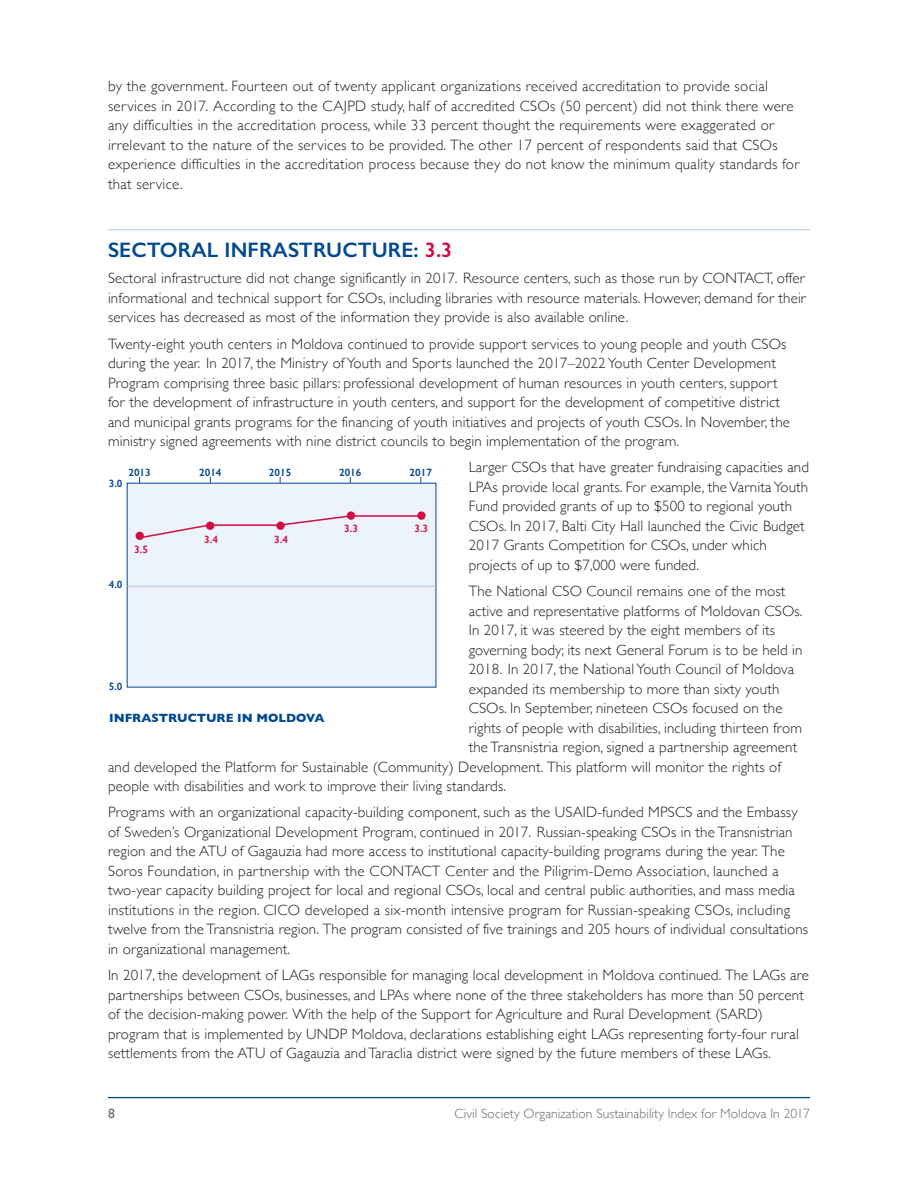
<style>
.page{position:relative;width:918px;height:1188px;background:#fff}
.page>*{position:absolute;margin:0;border:0;box-sizing:border-box;transform-origin:0 0}
.t1{font:600 21px "Gill Sans";letter-spacing:.005em;color:#014990}
.t2{font:300 15px/19.5px "Gill Sans";letter-spacing:.01em;color:#231f20}
.t3{font:300 13.5px "Gill Sans";letter-spacing:.005em;color:#69696c}
.t4{font:13.5px "Gill Sans";color:#69696c}
.t5{font:700 12.15px "Gill Sans";color:#014990}
.t6{font:600 10.65px "Gill Sans";color:#014990}
.t7{font:600 10.65px "Gill Sans";color:#d20d44}
.s1{color:#d20d44}
</style>
<div class="page">
<hr style="left:108px;top:1097px;width:702px;height:1px;background:#014990">
<hr style="left:108px;top:229px;width:702px;height:1px;background:#afcae9">
<div style="left:127px;top:483px;width:309px;height:204px;background:#edf3fa"></div>
<hr style="left:128px;top:586px;width:307px;height:1px;background:#afcae9">
<svg style="left:138px;top:515px;width:279px;height:25px"></svg>
<div style="left:417px;top:511px;width:9px;height:9px;background:#d20d44;border-radius:50%"></div>
<div style="left:347px;top:511px;width:8px;height:9px;background:#d20d44;border-radius:50%"></div>
<div style="left:276px;top:522px;width:9px;height:8px;background:#d20d44;border-radius:50%"></div>
<div style="left:206px;top:522px;width:8px;height:8px;background:#d20d44;border-radius:50%"></div>
<div style="left:136px;top:532px;width:8px;height:8px;background:#d20d44;border-radius:50%"></div>
<p class="t2" style="left:108px;top:76px;width:693px">by the government. Fourteen out of twenty applicant organizations received accreditation to provide social services in 2017. According to the CAJPD study, half of accredited CSOs (50 percent) did not think there were any difficulties in the accreditation process, while 33 percent thought the requirements were exaggerated or irrelevant to the nature of the services to be provided. The other 17 percent of respondents said that CSOs experience difficulties in the accreditation process because they do not know the minimum quality standards for that service.</p>
<h1 class="t1" style="left:108px;top:237px;width:346px">SECTORAL INFRASTRUCTURE: <span class="s1">3.3</span></h1>
<p class="t2" style="left:108px;top:268px;width:699px;text-align:justify">Sectoral infrastructure did not change significantly in 2017. Resource centers, such as those run by CONTACT, offer informational and technical support for CSOs, including libraries with resource materials. However, demand for their services has decreased as most of the information they provide is also available online.</p>
<p class="t2" style="left:108px;top:333px;width:684px">Twenty-eight youth centers in Moldova continued to provide support services to young people and youth CSOs during the year. In 2017, the Ministry of Youth and Sports launched the 2017–2022 Youth Center Development Program comprising three basic pillars: professional development of human resources in youth centers, support for the development of infrastructure in youth centers, and support for the development of competitive district and municipal grants programs for the financing of youth initiatives and projects of youth CSOs. In November, the ministry signed agreements with nine district councils to begin implementation of the program.</p>
<p class="t2" style="left:469px;top:457px;width:342px">Larger CSOs that have greater fundraising capacities and LPAs provide local grants. For example, the Varnita Youth Fund provided grants of up to $500 to regional youth CSOs. In 2017, Balti City Hall launched the Civic Budget 2017 Grants Competition for CSOs, under which projects of up to $7,000 were funded.</p>
<p class="t2" style="left:469px;top:581px;width:318px">The National CSO Council remains one of the most</p>
<p class="t2" style="left:469px;top:600px;width:335px">active and representative platforms of Moldovan CSOs.</p>
<p class="t2" style="left:469px;top:620px;width:308px">In 2017, it was steered by the eight members of its</p>
<p class="t2" style="left:469px;top:639px;width:335px">governing body; its next General Forum is to be held in</p>
<p class="t2" style="left:469px;top:659px;width:327px">2018. In 2017, the National Youth Council of Moldova</p>
<p class="t2" style="left:469px;top:678px;width:312px">expanded its membership to more than sixty youth</p>
<p class="t2" style="left:469px;top:698px;width:315px">CSOs. In September, nineteen CSOs focused on the</p>
<p class="t2" style="left:469px;top:717px;width:335px">rights of people with disabilities, including thirteen from</p>
<p class="t2" style="left:469px;top:737px;width:330px">the Transnistria region, signed a partnership agreement</p>
<p class="t2" style="left:108px;top:756px;width:675px">and developed the Platform for Sustainable (Community) Development. This platform will monitor the rights of</p>
<p class="t2" style="left:108px;top:776px;width:400px">people with disabilities and work to improve their living standards.</p>
<p class="t2" style="left:108px;top:802px;width:702px">Programs with an organizational capacity-building component, such as the USAID-funded MPSCS and the Embassy of Sweden’s Organizational Development Program, continued in 2017. Russian-speaking CSOs in the Transnistrian region and the ATU of Gagauzia had more access to institutional capacity-building programs during the year. The Soros Foundation, in partnership with the CONTACT Center and the Piligrim-Demo Association, launched a two-year capacity building project for local and regional CSOs, local and central public authorities, and mass media institutions in the region. CICO developed a six-month intensive program for Russian-speaking CSOs, including twelve from the Transnistria region. The program consisted of five trainings and 205 hours of individual consultations in organizational management.</p>
<p class="t2" style="left:108px;top:965px;width:703px">In 2017, the development of LAGs responsible for managing local development in Moldova continued. The LAGs are partnerships between CSOs, businesses, and LPAs where none of the three stakeholders has more than 50 percent of the decision-making power. With the help of the Support for Agriculture and Rural Development (SARD) program that is implemented by UNDP Moldova, declarations establishing eight LAGs representing forty-four rural settlements from the ATU of Gagauzia and Taraclia district were signed by the future members of these LAGs.</p>
<p class="t6" style="left:128px;top:466px;width:24px">2013</p>
<p class="t6" style="left:199px;top:466px;width:24px">2014</p>
<p class="t6" style="left:269px;top:466px;width:24px">2015</p>
<p class="t6" style="left:339px;top:466px;width:24px">2016</p>
<p class="t6" style="left:410px;top:466px;width:24px">2017</p>
<p class="t6" style="left:109px;top:477px;width:15px">3.0</p>
<p class="t7" style="left:344px;top:522px;width:15px">3.3</p>
<p class="t7" style="left:414px;top:522px;width:15px">3.3</p>
<p class="t7" style="left:204px;top:533px;width:15px">3.4</p>
<p class="t7" style="left:274px;top:533px;width:15px">3.4</p>
<p class="t7" style="left:134px;top:543px;width:15px">3.5</p>
<p class="t6" style="left:109px;top:578px;width:15px">4.0</p>
<p class="t6" style="left:109px;top:680px;width:15px">5.0</p>
<p class="t5" style="left:109px;top:708px;width:217px">INFRASTRUCTURE IN MOLDOVA</p>
<p class="t4" style="left:108px;top:1106px;width:8px">8</p>
<p class="t3" style="left:455px;top:1103px;width:357px">Civil Society Organization Sustainability Index for Moldova In 2017</p>
</div>
